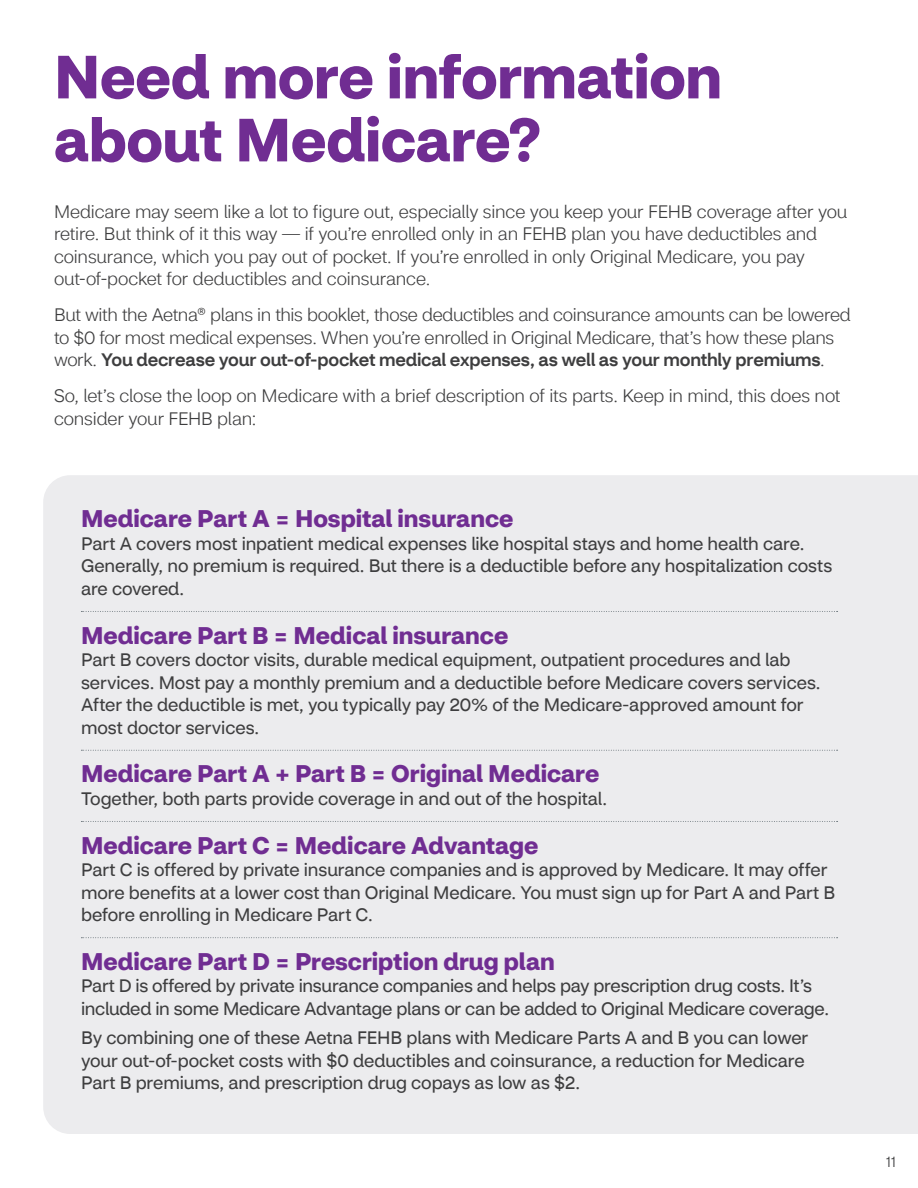
<style>
.page{position:relative;width:918px;height:1188px;background:#fff}
.page>*{position:absolute;margin:0;border:0;box-sizing:border-box;transform-origin:0 0}
.t1{font:700 60px/63px "CVS Health Sans";letter-spacing:-.005em;color:#702d92}
.t2{font:700 24px "CVS Health Sans";color:#702d92}
.t3{font:18px/22.5px "CVS Health Sans";letter-spacing:-.005em;color:#3e3e3f}
.t4{font:300 18px/22.5px "CVS Health Sans";letter-spacing:-.015em;color:#3e3e3f}
.t5{font:300 15px "CVS Health Sans";color:#3e3e3f}
.s1{font-weight:500}
</style>
<div class="page">
<div style="left:43px;top:475px;width:875px;height:659px;background:#ececee"></div>
<svg style="left:81px;top:611px;width:757px;height:1px"></svg>
<svg style="left:81px;top:750px;width:757px;height:1px"></svg>
<svg style="left:81px;top:821px;width:757px;height:1px"></svg>
<svg style="left:81px;top:937px;width:757px;height:1px"></svg>
<h2 class="t1" style="left:54px;top:46px;width:669px">Need more information about Medicare?</h2>
<p class="t4" style="left:54px;top:200px;width:795px">Medicare may seem like a lot to figure out, especially since you keep your FEHB coverage after you retire. But think of it this way — if you’re enrolled only in an FEHB plan you have deductibles and coinsurance, which you pay out of pocket. If you’re enrolled in only Original Medicare, you pay out-of-pocket for deductibles and coinsurance.</p>
<p class="t4" style="left:54px;top:304px;width:798px">But with the Aetna® plans in this booklet, those deductibles and coinsurance amounts can be lowered to $0 for most medical expenses. When you’re enrolled in Original Medicare, that’s how these plans work. <span class="s1">You decrease your out-of-pocket medical expenses, as well as your monthly premiums</span>.</p>
<p class="t4" style="left:54px;top:385px;width:788px">So, let’s close the loop on Medicare with a brief description of its parts. Keep in mind, this does not consider your FEHB plan:</p>
<h3 class="t2" style="left:81px;top:504px;width:434px">Medicare Part A = Hospital insurance</h3>
<p class="t3" style="left:81px;top:532px;width:753px">Part A covers most inpatient medical expenses like hospital stays and home health care.<br>Generally, no premium is required. But there is a deductible before any hospitalization costs are covered.</p>
<h3 class="t2" style="left:81px;top:620px;width:429px">Medicare Part B = Medical insurance</h3>
<p class="t3" style="left:81px;top:649px;width:741px">Part B covers doctor visits, durable medical equipment, outpatient procedures and lab services. Most pay a monthly premium and a deductible before Medicare covers services.<br>After the deductible is met, you typically pay 20% of the Medicare-approved amount for most doctor services.</p>
<h3 class="t2" style="left:81px;top:759px;width:520px">Medicare Part A + Part B = Original Medicare</h3>
<p class="t3" style="left:81px;top:787px;width:528px">Together, both parts provide coverage in and out of the hospital.</p>
<h3 class="t2" style="left:81px;top:830px;width:459px">Medicare Part C = Medicare Advantage</h3>
<p class="t3" style="left:81px;top:859px;width:756px">Part C is offered by private insurance companies and is approved by Medicare. It may offer more benefits at a lower cost than Original Medicare. You must sign up for Part A and Part B before enrolling in Medicare Part C.</p>
<h3 class="t2" style="left:81px;top:946px;width:475px">Medicare Part D = Prescription drug plan</h3>
<p class="t3" style="left:81px;top:975px;width:750px">Part D is offered by private insurance companies and helps pay prescription drug costs. It’s included in some Medicare Advantage plans or can be added to Original Medicare coverage.</p>
<p class="t3" style="left:81px;top:1027px;width:729px">By combining one of these Aetna FEHB plans with Medicare Parts A and B you can lower your out-of-pocket costs with $0 deductibles and coinsurance, a reduction for Medicare<br>Part B premiums, and prescription drug copays as low as $2.</p>
<p class="t5" style="left:886px;top:1152px;width:12px">11</p>
</div>
